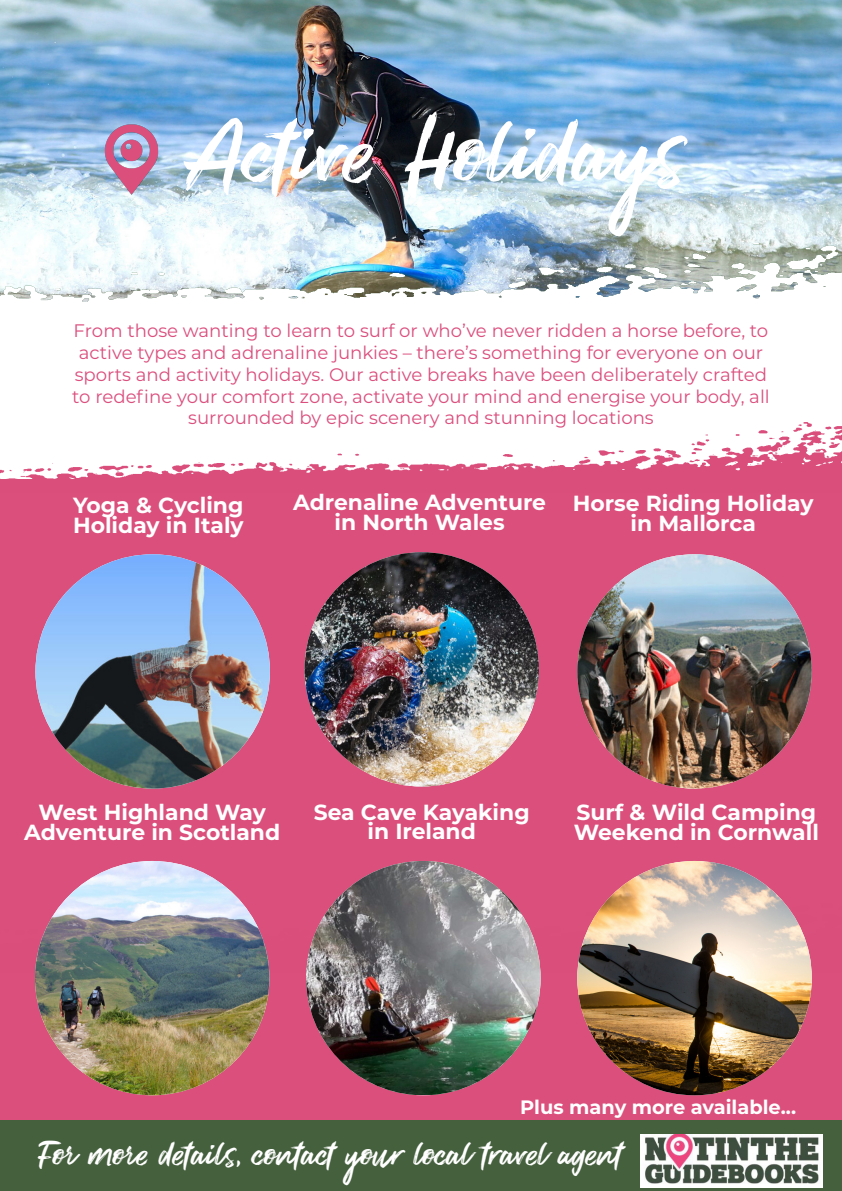
<style>
.page{position:relative;width:842px;height:1191px;background:#fff}
.page>*{position:absolute;margin:0;border:0;box-sizing:border-box;transform-origin:0 0}
.t1{font:115.62px "Brush Marker";color:#fff}
.t2{font:43.12px "Brush Marker";color:#fff}
.t3{font:700 21.88px/20px "Montserrat";color:#fff;text-align:center}
.t4{font:700 19.38px "Montserrat";color:#fff}
.t5{font:18.12px/21.8px "Montserrat";color:#db4e7e;text-align:center}
</style>
<div class="page">
<div style="left:0;top:480px;width:842px;height:711px;background:#db4f7c"></div>
<img style="left:35px;top:860px;width:777px;height:112px">
<div style="left:0;top:1120px;width:842px;height:71px;background:#45603d"></div>
<img style="left:641px;top:1134px;width:181px;height:53px">
<img style="left:0;top:0;width:842px;height:243px">
<img style="left:0;top:243px;width:842px;height:59px">
<img style="left:577px;top:861px;width:234px;height:234px;border-radius:117px">
<img style="left:306px;top:861px;width:234px;height:234px">
<img style="left:35px;top:554px;width:235px;height:234px;border-radius:117px">
<img style="left:304px;top:552px;width:235px;height:234px;border-radius:117px">
<img style="left:35px;top:861px;width:234px;height:234px;border-radius:117px">
<img style="left:577px;top:554px;width:234px;height:234px;border-radius:117px">
<img style="left:95px;top:120px;width:73px;height:78px">
<img style="left:0;top:422px;width:842px;height:58px">
<p class="t1" style="left:183px;top:92px;width:503px">Active Holidays</p>
<p class="t5" style="left:72px;top:319px;width:699px">From those wanting to learn to surf or who’ve never ridden a horse before, to active types and adrenaline junkies – there’s something for everyone on our sports and activity holidays. Our active breaks have been deliberately crafted to redefine your comfort zone, activate your mind and energise your body, all surrounded by epic scenery and stunning locations</p>
<p class="t3" style="left:73px;top:494px;width:172px;text-align:left">Yoga &amp; Cycling<br>Holiday in Italy</p>
<p class="t3" style="left:293px;top:491px;width:254px">Adrenaline Adventure in North Wales</p>
<p class="t3" style="left:572px;top:492px;width:242px">Horse Riding Holiday in Mallorca</p>
<p class="t3" style="left:24px;top:801px;width:258px">West Highland Way<br>Adventure in Scotland</p>
<p class="t3" style="left:314px;top:802px;width:217px;line-height:18.8px">Sea Cave Kayaking in Ireland</p>
<p class="t3" style="left:573px;top:801px;width:246px;text-align:left">Surf &amp; Wild Camping<br>Weekend in Cornwall</p>
<p class="t4" style="left:520px;top:1093px;width:277px">Plus many more available...</p>
<p class="t2" style="left:39px;top:1131px;width:585px">For more details, contact your local travel agent</p>
</div>
